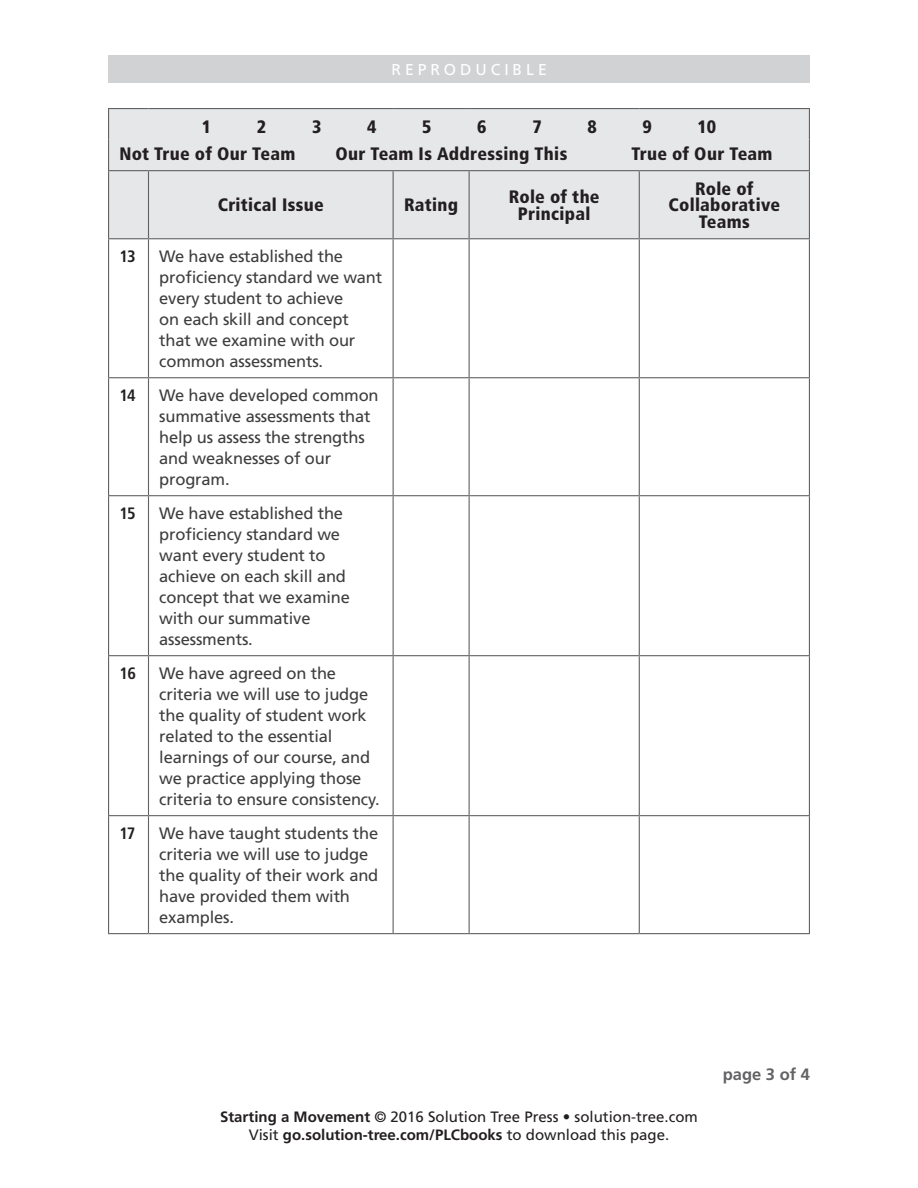
<style>
.page{position:relative;width:918px;height:1188px;background:#fff}
.page>*{position:absolute;margin:0;border:0;box-sizing:border-box;transform-origin:0 0}
.Table_Column_Head{font:900 condensed 18px/16.5px "Frutiger LT Std";letter-spacing:.015em;color:#231f20;text-align:center}
.Figure_Text{font:16.5px/21px "Frutiger LT Std";letter-spacing:-.01em;color:#3e3e3f}
.Table_Row_Head{font:700 condensed 16.5px "Frutiger LT Std";letter-spacing:-.045em;color:#231f20}
.t1{font:700 16.5px "Frutiger LT Std";color:#636366}
.t2{font:15.75px "Frutiger LT Std";letter-spacing:.25em;color:#fff}
.t3{font:15px/18.8px "Frutiger LT Std";color:#231f20;text-align:center}
.s1{font-weight:700}
</style>
<div class="page">
<div style="left:108px;top:56px;width:702px;height:27px;background:#d1d2d4"></div>
<div style="left:109px;top:109px;width:700px;height:129px;background:#e6e7e9"></div>
<svg style="left:149px;top:239px;width:660px;height:694px"></svg>
<hr style="left:148px;top:171px;width:1px;height:67px;background:#636366">
<hr style="left:393px;top:171px;width:1px;height:67px;background:#636366">
<hr style="left:469px;top:171px;width:1px;height:67px;background:#636366">
<hr style="left:639px;top:171px;width:1px;height:67px;background:#636366">
<hr style="left:809px;top:171px;width:1px;height:67px;background:#636366">
<hr style="left:393px;top:239px;width:1px;height:138px;background:#636366">
<hr style="left:469px;top:239px;width:1px;height:138px;background:#636366">
<hr style="left:639px;top:239px;width:1px;height:138px;background:#636366">
<hr style="left:809px;top:239px;width:1px;height:138px;background:#636366">
<hr style="left:108px;top:377px;width:40px;height:1px;background:#636366">
<hr style="left:148px;top:377px;width:245px;height:1px;background:#636366">
<hr style="left:393px;top:377px;width:76px;height:1px;background:#636366">
<hr style="left:393px;top:378px;width:1px;height:117px;background:#636366">
<hr style="left:469px;top:377px;width:170px;height:1px;background:#636366">
<hr style="left:469px;top:378px;width:1px;height:117px;background:#636366">
<hr style="left:639px;top:377px;width:171px;height:1px;background:#636366">
<hr style="left:639px;top:378px;width:1px;height:117px;background:#636366">
<hr style="left:809px;top:378px;width:1px;height:117px;background:#636366">
<hr style="left:108px;top:495px;width:40px;height:1px;background:#636366">
<hr style="left:148px;top:495px;width:245px;height:1px;background:#636366">
<hr style="left:393px;top:495px;width:76px;height:1px;background:#636366">
<hr style="left:393px;top:496px;width:1px;height:159px;background:#636366">
<hr style="left:469px;top:495px;width:170px;height:1px;background:#636366">
<hr style="left:469px;top:496px;width:1px;height:159px;background:#636366">
<hr style="left:639px;top:495px;width:171px;height:1px;background:#636366">
<hr style="left:639px;top:496px;width:1px;height:159px;background:#636366">
<hr style="left:809px;top:496px;width:1px;height:159px;background:#636366">
<hr style="left:108px;top:655px;width:40px;height:1px;background:#636366">
<hr style="left:148px;top:655px;width:245px;height:1px;background:#636366">
<hr style="left:393px;top:655px;width:76px;height:1px;background:#636366">
<hr style="left:393px;top:656px;width:1px;height:159px;background:#636366">
<hr style="left:469px;top:655px;width:170px;height:1px;background:#636366">
<hr style="left:469px;top:656px;width:1px;height:159px;background:#636366">
<hr style="left:639px;top:655px;width:171px;height:1px;background:#636366">
<hr style="left:639px;top:656px;width:1px;height:159px;background:#636366">
<hr style="left:809px;top:656px;width:1px;height:159px;background:#636366">
<hr style="left:108px;top:815px;width:40px;height:1px;background:#636366">
<hr style="left:148px;top:815px;width:245px;height:1px;background:#636366">
<hr style="left:393px;top:815px;width:76px;height:1px;background:#636366">
<hr style="left:393px;top:816px;width:1px;height:117px;background:#636366">
<hr style="left:469px;top:815px;width:170px;height:1px;background:#636366">
<hr style="left:469px;top:816px;width:1px;height:117px;background:#636366">
<hr style="left:639px;top:815px;width:171px;height:1px;background:#636366">
<hr style="left:639px;top:816px;width:1px;height:117px;background:#636366">
<hr style="left:809px;top:816px;width:1px;height:117px;background:#636366">
<hr style="left:108px;top:933px;width:40px;height:1px;background:#636366">
<hr style="left:148px;top:933px;width:245px;height:1px;background:#636366">
<hr style="left:393px;top:933px;width:76px;height:1px;background:#636366">
<hr style="left:469px;top:933px;width:170px;height:1px;background:#636366">
<hr style="left:639px;top:933px;width:171px;height:1px;background:#636366">
<hr style="left:108px;top:108px;width:40px;height:1px;background:#636366">
<hr style="left:108px;top:109px;width:1px;height:31px;background:#636366">
<hr style="left:148px;top:108px;width:245px;height:1px;background:#636366">
<hr style="left:393px;top:108px;width:76px;height:1px;background:#636366">
<hr style="left:469px;top:108px;width:170px;height:1px;background:#636366">
<hr style="left:639px;top:108px;width:171px;height:1px;background:#636366">
<hr style="left:809px;top:109px;width:1px;height:31px;background:#636366">
<hr style="left:108px;top:140px;width:1px;height:30px;background:#636366">
<hr style="left:809px;top:140px;width:1px;height:30px;background:#636366">
<hr style="left:108px;top:170px;width:40px;height:1px;background:#636366">
<hr style="left:148px;top:170px;width:245px;height:1px;background:#636366">
<hr style="left:393px;top:170px;width:76px;height:1px;background:#636366">
<hr style="left:469px;top:170px;width:170px;height:1px;background:#636366">
<hr style="left:639px;top:170px;width:171px;height:1px;background:#636366">
<hr style="left:108px;top:171px;width:1px;height:67px;background:#636366">
<hr style="left:108px;top:238px;width:40px;height:1px;background:#636366">
<hr style="left:148px;top:238px;width:245px;height:1px;background:#636366">
<hr style="left:393px;top:238px;width:76px;height:1px;background:#636366">
<hr style="left:469px;top:238px;width:170px;height:1px;background:#636366">
<hr style="left:639px;top:238px;width:171px;height:1px;background:#636366">
<hr style="left:108px;top:239px;width:1px;height:138px;background:#636366">
<hr style="left:108px;top:378px;width:1px;height:117px;background:#636366">
<hr style="left:108px;top:496px;width:1px;height:159px;background:#636366">
<hr style="left:108px;top:656px;width:1px;height:159px;background:#636366">
<hr style="left:108px;top:816px;width:1px;height:117px;background:#636366">
<hr style="left:148px;top:239px;width:1px;height:138px;background:#636366">
<hr style="left:148px;top:378px;width:1px;height:117px;background:#636366">
<hr style="left:148px;top:496px;width:1px;height:159px;background:#636366">
<hr style="left:148px;top:656px;width:1px;height:159px;background:#636366">
<hr style="left:148px;top:816px;width:1px;height:117px;background:#636366">
<p class="t2" style="left:391px;top:61px;width:157px">REPRODUCIBLE</p>
<p class="Table_Column_Head" style="left:202px;top:118px;width:11px">1</p>
<p class="Table_Column_Head" style="left:257px;top:118px;width:11px">2</p>
<p class="Table_Column_Head" style="left:312px;top:118px;width:11px">3</p>
<p class="Table_Column_Head" style="left:367px;top:118px;width:11px">4</p>
<p class="Table_Column_Head" style="left:422px;top:118px;width:11px">5</p>
<p class="Table_Column_Head" style="left:477px;top:118px;width:11px">6</p>
<p class="Table_Column_Head" style="left:532px;top:118px;width:11px">7</p>
<p class="Table_Column_Head" style="left:587px;top:118px;width:11px">8</p>
<p class="Table_Column_Head" style="left:643px;top:118px;width:11px">9</p>
<p class="Table_Column_Head" style="left:698px;top:118px;width:20px">10</p>
<p class="Table_Column_Head" style="left:119px;top:145px;width:178px">Not True of Our Team</p>
<p class="Table_Column_Head" style="left:335px;top:145px;width:234px">Our Team Is Addressing This</p>
<p class="Table_Column_Head" style="left:631px;top:145px;width:143px">True of Our Team</p>
<p class="Table_Column_Head" style="left:218px;top:197px;width:107px">Critical Issue</p>
<p class="Table_Column_Head" style="left:404px;top:197px;width:56px">Rating</p>
<p class="Table_Column_Head" style="left:509px;top:189px;width:92px">Role of the<br>Principal</p>
<p class="Table_Column_Head" style="left:669px;top:180px;width:113px">Role of<br>Collaborative<br>Teams</p>
<p class="Table_Row_Head" style="left:119px;top:246px;width:18px">13</p>
<p class="Figure_Text" style="left:159px;top:246px;width:225px">We have established the proficiency standard we want every student to achieve<br>on each skill and concept that we examine with our common assessments.</p>
<p class="Table_Row_Head" style="left:119px;top:385px;width:18px">14</p>
<p class="Figure_Text" style="left:159px;top:385px;width:221px">We have developed common summative assessments that help us assess the strengths and weaknesses of our program.</p>
<p class="Table_Row_Head" style="left:119px;top:503px;width:18px">15</p>
<p class="Figure_Text" style="left:159px;top:503px;width:192px">We have established the proficiency standard we want every student to achieve on each skill and concept that we examine with our summative assessments.</p>
<p class="Table_Row_Head" style="left:119px;top:663px;width:18px">16</p>
<p class="Figure_Text" style="left:159px;top:663px;width:222px">We have agreed on the criteria we will use to judge the quality of student work related to the essential learnings of our course, and we practice applying those criteria to ensure consistency.</p>
<p class="Table_Row_Head" style="left:119px;top:823px;width:18px">17</p>
<p class="Figure_Text" style="left:159px;top:823px;width:221px">We have taught students the criteria we will use to judge the quality of their work and have provided them with examples.</p>
<p class="t3" style="left:220px;top:1107px;width:479px"><span class="s1">Starting a Movement</span> © 2016 Solution Tree Press • solution-tree.com<br>Visit <span class="s1">go.solution-tree.com/PLCbooks</span> to download this page.</p>
<p class="t1" style="left:723px;top:1065px;width:89px">page 3 of 4</p>
</div>
